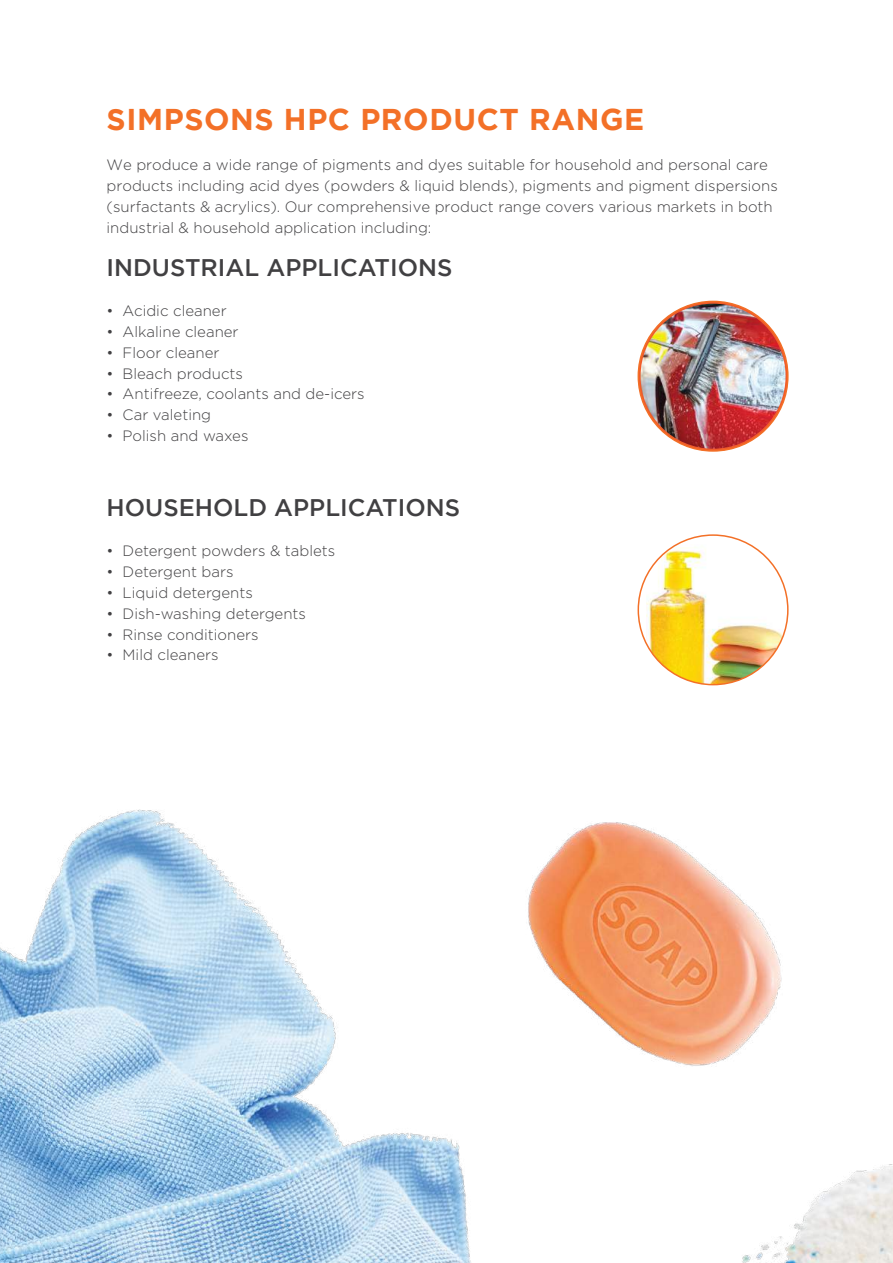
<style>
.page{position:relative;width:893px;height:1263px;background:#fff}
.page>*{position:absolute;margin:0;border:0;box-sizing:border-box;transform-origin:0 0}
.t1{font:700 30px "Gotham";letter-spacing:.02em;color:#f37027}
.t2{font:500 24px "Gotham";color:#414042}
.t3{font:300 15px/21px "Gotham";color:#414042}
</style>
<div class="page">
<img style="left:0;top:300px;width:893px;height:963px">
<img style="left:638px;top:301px;width:150px;height:150px">
<img style="left:646px;top:544px;width:142px;height:141px">
<h1 class="t1" style="left:107px;top:102px;width:539px">SIMPSONS HPC PRODUCT RANGE</h1>
<p class="t3" style="left:107px;top:154px;width:673px">We produce a wide range of pigments and dyes suitable for household and personal care products including acid dyes (powders &amp; liquid blends), pigments and pigment dispersions (surfactants &amp; acrylics). Our comprehensive product range covers various markets in both industrial &amp; household application including:</p>
<h2 class="t2" style="left:107px;top:254px;width:347px">INDUSTRIAL APPLICATIONS</h2>
<p class="t3" style="left:107px;top:300px;width:122px">• Acidic cleaner</p>
<p class="t3" style="left:107px;top:321px;width:134px">• Alkaline cleaner</p>
<p class="t3" style="left:107px;top:341px;width:114px">• Floor cleaner</p>
<p class="t3" style="left:107px;top:362px;width:138px">• Bleach products</p>
<p class="t3" style="left:107px;top:383px;width:260px">• Antifreeze, coolants and de-icers</p>
<p class="t3" style="left:107px;top:404px;width:106px">• Car valeting</p>
<p class="t3" style="left:107px;top:425px;width:143px">• Polish and waxes</p>
<h2 class="t2" style="left:107px;top:494px;width:355px">HOUSEHOLD APPLICATIONS</h2>
<p class="t3" style="left:107px;top:540px;width:230px">• Detergent powders &amp; tablets</p>
<p class="t3" style="left:107px;top:561px;width:129px">• Detergent bars</p>
<p class="t3" style="left:107px;top:582px;width:148px">• Liquid detergents</p>
<p class="t3" style="left:107px;top:602px;width:201px">• Dish-washing detergents</p>
<p class="t3" style="left:107px;top:623px;width:154px">• Rinse conditioners</p>
<p class="t3" style="left:107px;top:644px;width:114px">• Mild cleaners</p>
</div>
